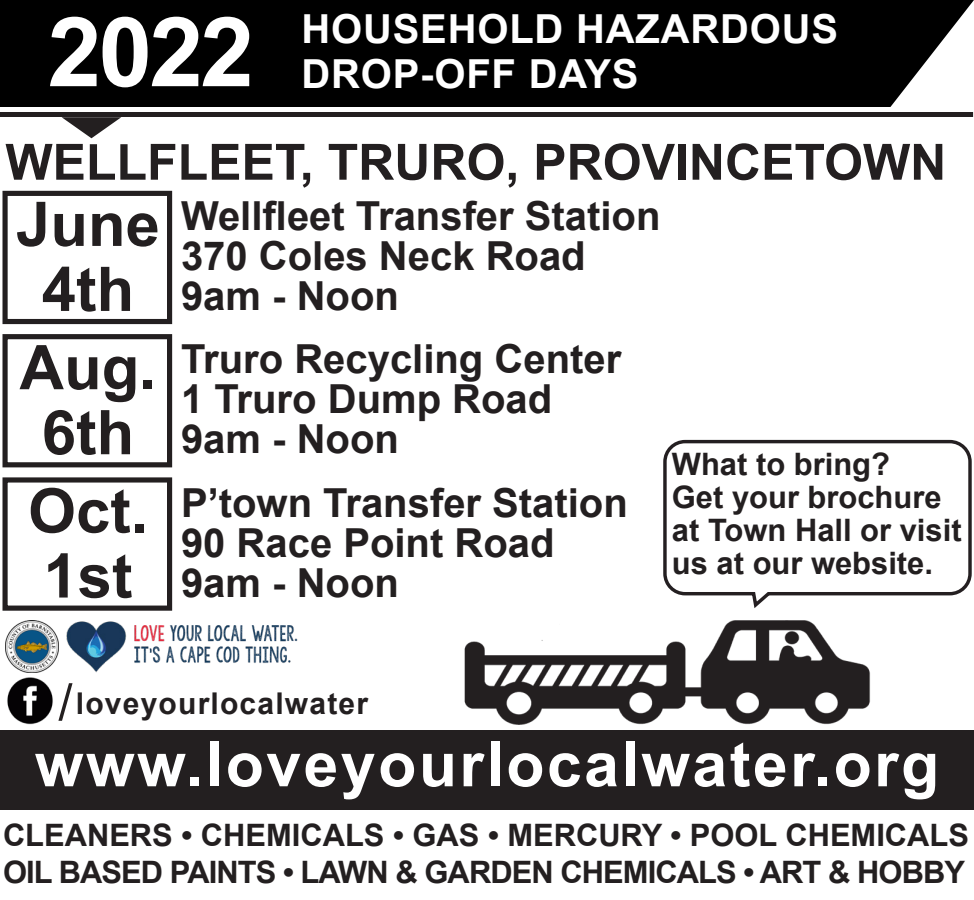
<style>
.page{position:relative;width:974px;height:900px;background:#fff}
.page>*{position:absolute;margin:0;border:0;box-sizing:border-box;transform-origin:0 0}
.t1{font:700 96.75px "Arial";color:#fff}
.t2{font:700 62.5px "Arial";letter-spacing:.04em;color:#fff}
.t3{font:700 61.5px "Arial";color:#231f20}
.t4{font:50.75px "Arial";color:#231f20}
.t5{font:700 50px "Arial";color:#231f20}
.t6{font:700 40px "Arial";color:#231f20}
.t7{font:700 40px "Arial";letter-spacing:.02em;color:#fff}
.t8{font:700 31px "Arial";color:#231f20}
.t9{font:700 31px "Arial";letter-spacing:-.03em;color:#231f20}
.t10{font:700 30px "Arial";letter-spacing:.04em;color:#231f20}
</style>
<div class="page">
<div style="left:0;top:0;width:974px;height:107px;background:#000"></div>
<div style="left:0;top:112px;width:973px;height:5px;background:#231f20"></div>
<svg style="left:62px;top:117px;width:59px;height:21px"></svg>
<div style="left:0;top:730px;width:974px;height:80px;background:#231f20"></div>
<img style="left:464px;top:620px;width:407px;height:105px">
<svg style="left:663px;top:439px;width:309px;height:169px"></svg>
<div style="left:2px;top:191px;width:170px;height:133px;border:5px solid #231f20"></div>
<div style="left:2px;top:334px;width:170px;height:133px;border:5px solid #231f20"></div>
<div style="left:2px;top:477px;width:170px;height:134px;border:5px solid #231f20"></div>
<img style="left:5px;top:621px;width:53px;height:52px">
<img style="left:67px;top:621px;width:59px;height:52px">
<img style="left:134px;top:626px;width:164px;height:37px">
<img style="left:7px;top:677px;width:46px;height:48px">
<p class="t1" style="left:48px;top:-12px;width:208px">2022</p>
<p class="t7" style="left:301px;top:3px;width:538px">HOUSEHOLD HAZARDOUS</p>
<p class="t7" style="left:301px;top:48px;width:339px">DROP-OFF DAYS</p>
<p class="t5" style="left:5px;top:129px;width:942px">WELLFLEET, TRURO, PROVINCETOWN</p>
<p class="t3" style="left:16px;top:184px;width:145px">June</p>
<p class="t3" style="left:42px;top:249px;width:94px">4th</p>
<p class="t3" style="left:20px;top:327px;width:138px">Aug.</p>
<p class="t3" style="left:42px;top:392px;width:94px">6th</p>
<p class="t3" style="left:28px;top:470px;width:121px">Oct.</p>
<p class="t3" style="left:43px;top:535px;width:91px">1st</p>
<p class="t6" style="left:181px;top:190px;width:481px">Wellfleet Transfer Station</p>
<p class="t6" style="left:181px;top:230px;width:406px">370 Coles Neck Road</p>
<p class="t6" style="left:181px;top:270px;width:219px">9am - Noon</p>
<p class="t6" style="left:181px;top:333px;width:442px">Truro Recycling Center</p>
<p class="t6" style="left:181px;top:373px;width:373px">1 Truro Dump Road</p>
<p class="t6" style="left:181px;top:413px;width:219px">9am - Noon</p>
<p class="t6" style="left:181px;top:476px;width:448px">P’town Transfer Station</p>
<p class="t6" style="left:181px;top:516px;width:375px">90 Race Point Road</p>
<p class="t6" style="left:181px;top:556px;width:219px">9am - Noon</p>
<p class="t8" style="left:672px;top:443px;width:220px">What to bring?</p>
<p class="t8" style="left:672px;top:477px;width:271px">Get your brochure</p>
<p class="t8" style="left:672px;top:510px;width:291px">at Town Hall or visit</p>
<p class="t8" style="left:672px;top:543px;width:263px">us at our website.</p>
<p class="t4" style="left:58px;top:669px;width:16px">/</p>
<p class="t10" style="left:76px;top:684px;width:294px">loveyourlocalwater</p>
<p class="t2" style="left:35px;top:723px;width:906px">www.loveyourlocalwater.org</p>
<p class="t8" style="left:3px;top:814px;width:967px">CLEANERS • CHEMICALS • GAS • MERCURY • POOL CHEMICALS</p>
<p class="t9" style="left:3px;top:851px;width:963px">OIL BASED PAINTS • LAWN &amp; GARDEN CHEMICALS • ART &amp; HOBBY</p>
</div>
